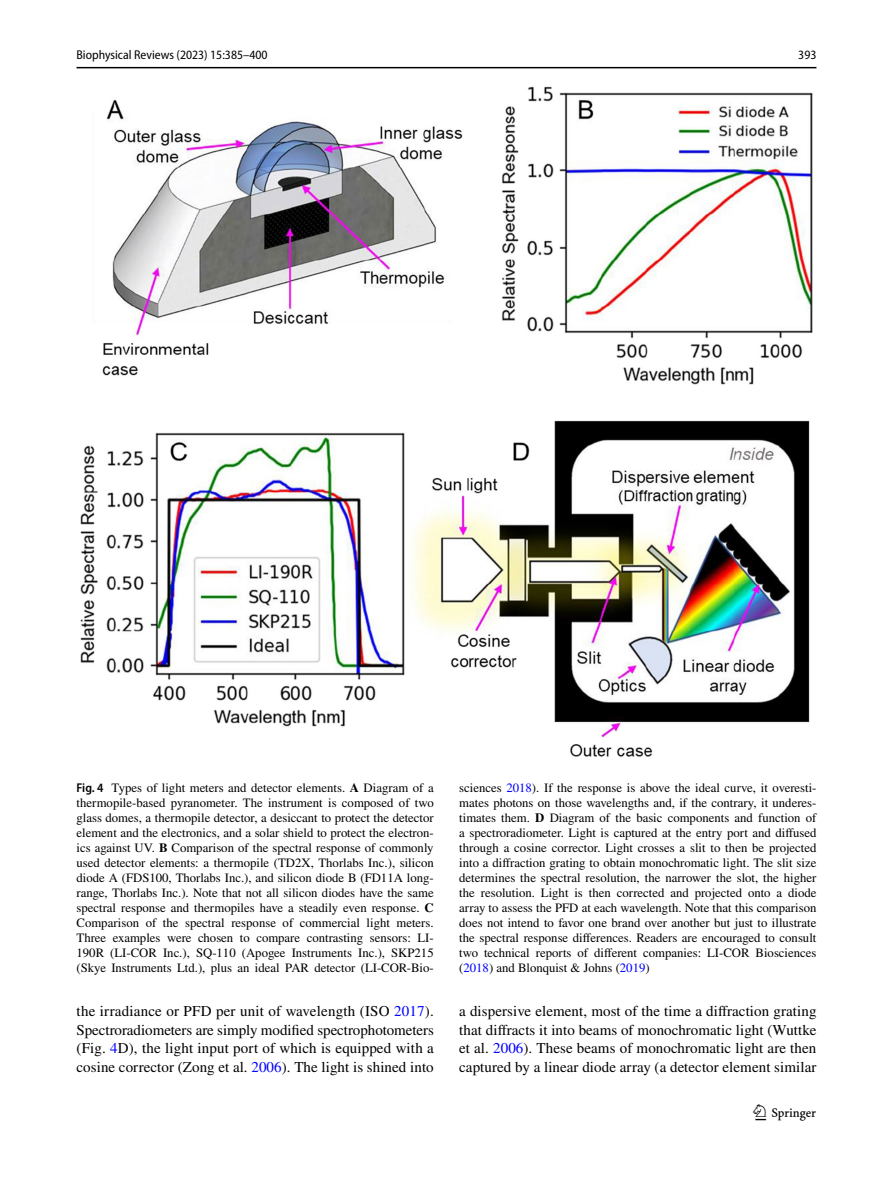
<style>
.page{position:relative;width:893px;height:1187px;background:#fff}
.page>*{position:absolute;margin:0;border:0;box-sizing:border-box;transform-origin:0 0}
.t1{font:22.5px "Springnew Regular 3";color:#000}
.t2{font:15px/18.8px "STIX";letter-spacing:.005em;color:#000;text-align:justify}
.t3{font:12.75px/15px "STIX";color:#000;text-align:justify}
.t4{font:semi-condensed 12.75px "Myriad Pro";color:#000}
.s1{font-family:"Myriad Pro";font-weight:600;font-stretch:semi-condensed}
.s2{font-weight:700}
.s3{color:#00f}
</style>
<div class="page">
<hr style="left:77px;top:67px;width:739px;height:1px;background:#000">
<img style="left:81px;top:87px;width:731px;height:669px">
<p class="t4" style="left:77px;top:48px;width:193px">Biophysical Reviews (2023) 15:385–400</p>
<p class="t4" style="left:798px;top:48px;width:20px">393</p>
<p class="t3" style="left:77px;top:781px;width:359px"><span class="s1">Fig. 4</span> Types of light meters and detector elements. <span class="s2">A</span> Diagram of a thermopile-based pyranometer. The instrument is composed of two glass domes, a thermopile detector, a desiccant to protect the detector element and the electronics, and a solar shield to protect the electron&shy;ics against UV. <span class="s2">B</span> Comparison of the spectral response of commonly used detector elements: a thermopile (TD2X, Thorlabs Inc.), silicon diode A (FDS100, Thorlabs Inc.), and silicon diode B (FD11A long&shy;range, Thorlabs Inc.). Note that not all silicon diodes have the same spectral response and thermopiles have a steadily even response. <span class="s2">C </span>Comparison of the spectral response of commercial light meters.<br>Three examples were chosen to compare contrasting sensors: LI-190R (LI-COR Inc.), SQ-110 (Apogee Instruments Inc.), SKP215 (Skye Instruments Ltd.), plus an ideal PAR detector (LI-COR-Bio-</p>
<p class="t3" style="left:459px;top:780px;width:359px">sciences <span class="s3">2018</span>). If the response is above the ideal curve, it overesti&shy;mates photons on those wavelengths and, if the contrary, it underes&shy;timates them. <span class="s2">D</span> Diagram of the basic components and function of a spectroradiometer. Light is captured at the entry port and diffused through a cosine corrector. Light crosses a slit to then be projected into a diffraction grating to obtain monochromatic light. The slit size determines the spectral resolution, the narrower the slot, the higher the resolution. Light is then corrected and projected onto a diode array to assess the PFD at each wavelength. Note that this comparison does not intend to favor one brand over another but just to illustrate the spectral response differences. Readers are encouraged to consult two technical reports of different companies: LI-COR Biosciences (<span class="s3">2018</span>) and Blonquist &amp; Johns (<span class="s3">2019</span>)</p>
<p class="t2" style="left:77px;top:1002px;width:359px">the irradiance or PFD per unit of wavelength (ISO <span class="s3">2017</span>).<br>Spectroradiometers are simply modified spectrophotometers (Fig. <span class="s3">4</span>D), the light input port of which is equipped with a cosine corrector (Zong et al. <span class="s3">2006</span>). The light is shined into</p>
<p class="t2" style="left:459px;top:1002px;width:359px">a dispersive element, most of the time a diffraction grating that diffracts it into beams of monochromatic light (Wuttke et al. <span class="s3">2006</span>). These beams of monochromatic light are then captured by a linear diode array (a detector element similar</p>
<h1 class="t1" style="left:755px;top:1104px;width:62px">1 3</h1>
</div>
